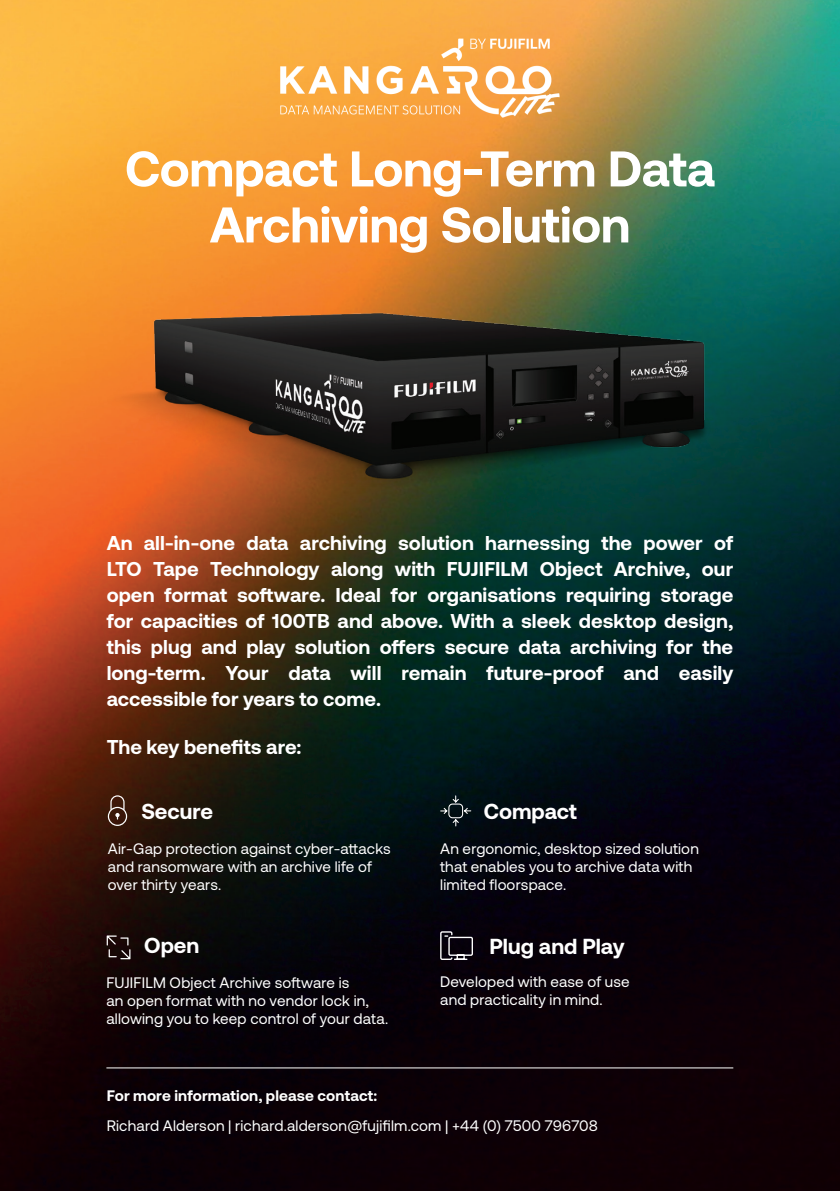
<style>
.page{position:relative;width:840px;height:1191px;background:#fff}
.page>*{position:absolute;margin:0;border:0;box-sizing:border-box;transform-origin:0 0}
.t1{font:700 50px/56px "Aeonik";letter-spacing:-.01em;color:#fff;text-align:center}
.t2{font:700 21.8px "Aeonik";color:#fff}
.t3{font:700 20px/26px "Aeonik";color:#fff;text-align:justify}
.t4{font:15.2px/18px "Aeonik";letter-spacing:.015em;color:#fff}
.t5{font:700 15.2px "Aeonik";letter-spacing:.01em;color:#fff}
</style>
<div class="page">
<img style="left:0;top:0;width:839px;height:1191px">
<img style="left:57px;top:179px;width:725px;height:395px">
<svg style="left:108px;top:795px;width:19px;height:31px"></svg>
<img style="left:240px;top:23px;width:359px;height:103px">
<svg style="left:439px;top:795px;width:32px;height:32px"></svg>
<svg style="left:439px;top:930px;width:34px;height:30px"></svg>
<svg style="left:107px;top:935px;width:23px;height:24px"></svg>
<hr style="left:106px;top:1067px;width:626px;height:1px;background:#fff">
<h1 class="t1" style="left:125px;top:140px;width:591px">Compact Long-Term Data<br>Archiving Solution</h1>
<p class="t3" style="left:107px;top:529px;width:627px">An all-in-one data archiving solution harnessing the power of LTO Tape Technology along with FUJIFILM Object Archive, our open format software. Ideal for organisations requiring storage for capacities of 100TB and above. With a sleek desktop design, this plug and play solution offers secure data archiving for the long-term. Your data will remain future-proof and easily accessible for years to come.</p>
<h3 class="t3" style="left:107px;top:734px;width:196px">The key benefits are:</h3>
<h2 class="t2" style="left:141px;top:798px;width:73px">Secure</h2>
<h2 class="t2" style="left:483px;top:798px;width:95px">Compact</h2>
<p class="t4" style="left:108px;top:839px;width:284px">Air-Gap protection against cyber-attacks and ransomware with an archive life of over thirty years.</p>
<p class="t4" style="left:440px;top:839px;width:260px">An ergonomic, desktop sized solution that enables you to archive data with limited floorspace.</p>
<h2 class="t2" style="left:144px;top:933px;width:57px">Open</h2>
<h2 class="t2" style="left:489px;top:933px;width:136px">Plug and Play</h2>
<p class="t4" style="left:106px;top:974px;width:283px">FUJIFILM Object Archive software is<br>an open format with no vendor lock in, allowing you to keep control of your data.</p>
<p class="t4" style="left:440px;top:972px;width:191px">Developed with ease of use and practicality in mind.</p>
<p class="t5" style="left:107px;top:1087px;width:272px">For more information, please contact:</p>
<p class="t4" style="left:107px;top:1116px;width:492px">Richard Alderson | richard.alderson@fujifilm.com | +44 (0) 7500 796708</p>
</div>
